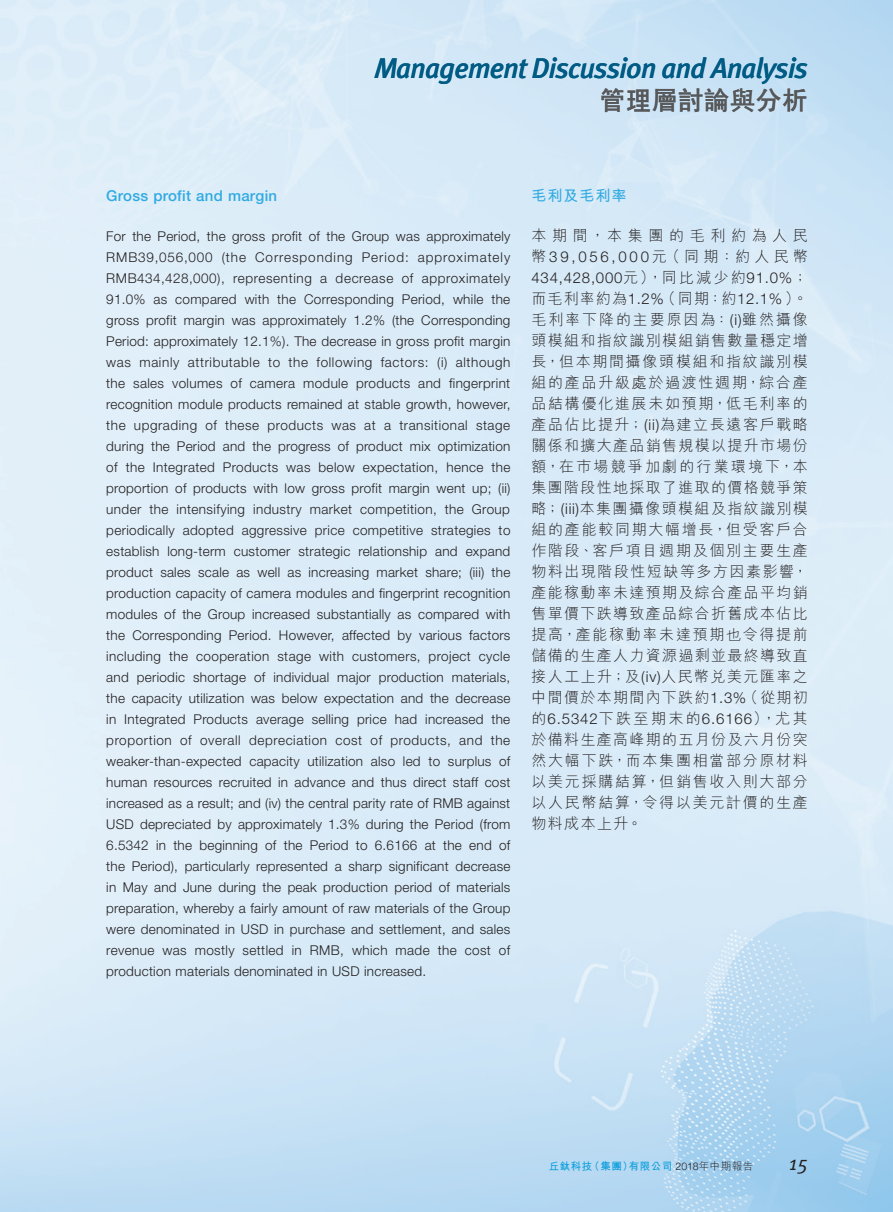
<style>
.page{position:relative;width:893px;height:1212px;background:#fff}
.page>*{position:absolute;margin:0;border:0;box-sizing:border-box;transform-origin:0 0}
.t1{font:italic 500 28.5px "Meta Pro";letter-spacing:-.04em;color:#005c84}
.t2{font:700 26.25px "C Hei 2 HK";letter-spacing:-.01em;color:#57585a}
.t3{font:italic 20.25px "Meta Pro";color:#231f20}
.C_Body_Text{font:300 15px/21px "M Hei HK";letter-spacing:.115em;color:#231f20;text-align:justify}
.Heading_2{font:500 15px "Helvetica Neue LT Std";letter-spacing:.02em;color:#30aae1}
.C_Heading_2{font:700 15px "M Hei HK";letter-spacing:.07em;color:#30aae1}
.Body_Text{font:300 13.5px/21px "Helvetica Neue LT Std";letter-spacing:.02em;color:#231f20;text-align:justify}
.t4{font:700 10.5px "M Hei HK";letter-spacing:.05em;color:#069ddc}
.s1{font-family:"Helvetica Neue LT Std"}
.s2{font-family:"Helvetica Neue LT Std";font-weight:300;color:#231f20}
.s3{font-weight:300;color:#231f20}
</style>
<div class="page">
<img style="left:0;top:0;width:893px;height:1212px">
<h1 class="t1" style="left:374px;top:50px;width:436px">Management Discussion and Analysis</h1>
<h2 class="t2" style="left:599px;top:87px;width:210px">管理層討論與分析</h2>
<p class="Heading_2" style="left:106px;top:186px;width:172px">Gross profit and margin</p>
<p class="Body_Text" style="left:106px;top:225px;width:406px">For the Period, the gross profit of the Group was approximately RMB39,056,000 (the Corresponding Period: approximately RMB434,428,000), representing a decrease of approximately 91.0% as compared with the Corresponding Period, while the gross profit margin was approximately 1.2% (the Corresponding Period: approximately 12.1%). The decrease in gross profit margin was mainly attributable to the following factors: (i) although the sales volumes of camera module products and fingerprint recognition module products remained at stable growth, however, the upgrading of these products was at a transitional stage during the Period and the progress of product mix optimization of the Integrated Products was below expectation, hence the proportion of products with low gross profit margin went up; (ii) under the intensifying industry market competition, the Group periodically adopted aggressive price competitive strategies to establish long-term customer strategic relationship and expand product sales scale as well as increasing market share; (iii) the production capacity of camera modules and fingerprint recognition modules of the Group increased substantially as compared with the Corresponding Period. However, affected by various factors including the cooperation stage with customers, project cycle and periodic shortage of individual major production materials, the capacity utilization was below expectation and the decrease in Integrated Products average selling price had increased the proportion of overall depreciation cost of products, and the weaker-than-expected capacity utilization also led to surplus of human resources recruited in advance and thus direct staff cost increased as a result; and (iv) the central parity rate of RMB against USD depreciated by approximately 1.3% during the Period (from 6.5342 in the beginning of the Period to 6.6166 at the end of the Period), particularly represented a sharp significant decrease in May and June during the peak production period of materials preparation, whereby a fairly amount of raw materials of the Group were denominated in USD in purchase and settlement, and sales revenue was mostly settled in RMB, which made the cost of production materials denominated in USD increased.</p>
<p class="C_Heading_2" style="left:531px;top:184px;width:97px">毛利及毛利率</p>
<p class="C_Body_Text" style="left:531px;top:224px;width:278px">本期間，本集團的毛利約為人民幣<span class="s1">39,056,000</span>元（同期：約人民幣<span class="s1">434,428,000</span>元），同比減少約<span class="s1">91.0%</span>；而毛利率約為<span class="s1">1.2%</span>（同期：約<span class="s1">12.1%</span> ）。毛利率下降的主要原因為：<span class="s1">(i)</span>雖然攝像頭模組和指紋識別模組銷售數量穩定增長，但本期間攝像頭模組和指紋識別模組的產品升級處於過渡性週期，綜合產品結構優化進展未如預期，低毛利率的產品佔比提升；<span class="s1">(ii)</span>為建立長遠客戶戰略關係和擴大產品銷售規模以提升市場份額，在巿場競爭加劇的行業環境下，本集團階段性地採取了進取的價格競爭策略；<span class="s1">(iii)</span>本集團攝像頭模組及指紋識別模組的產能較同期大幅增長，但受客戶合作階段、客戶項目週期及個別主要生產物料出現階段性短缺等多方因素影響，產能稼動率未達預期及綜合產品平均銷售單價下跌導致產品綜合折舊成本佔比提高，產能稼動率未達預期也令得提前儲備的生產人力資源過剩並最終導致直接人工上升；及<span class="s1">(iv)</span>人民幣兌美元匯率之中間價於本期間內下跌約<span class="s1">1.3%</span>（從期初的<span class="s1">6.5342</span>下跌至期末的<span class="s1">6.6166</span>），尤其於備料生產高峰期的五月份及六月份突然大幅下跌，而本集團相當部分原材料以美元採購結算，但銷售收入則大部分以人民幣結算，令得以美元計價的生產物料成本上升。</p>
<p class="t4" style="left:549px;top:1158px;width:206px">丘鈦科技（集團）有限公司 <span class="s2">2018</span><span class="s3">年中期報告</span></p>
<h3 class="t3" style="left:789px;top:1150px;width:21px">15</h3>
</div>
